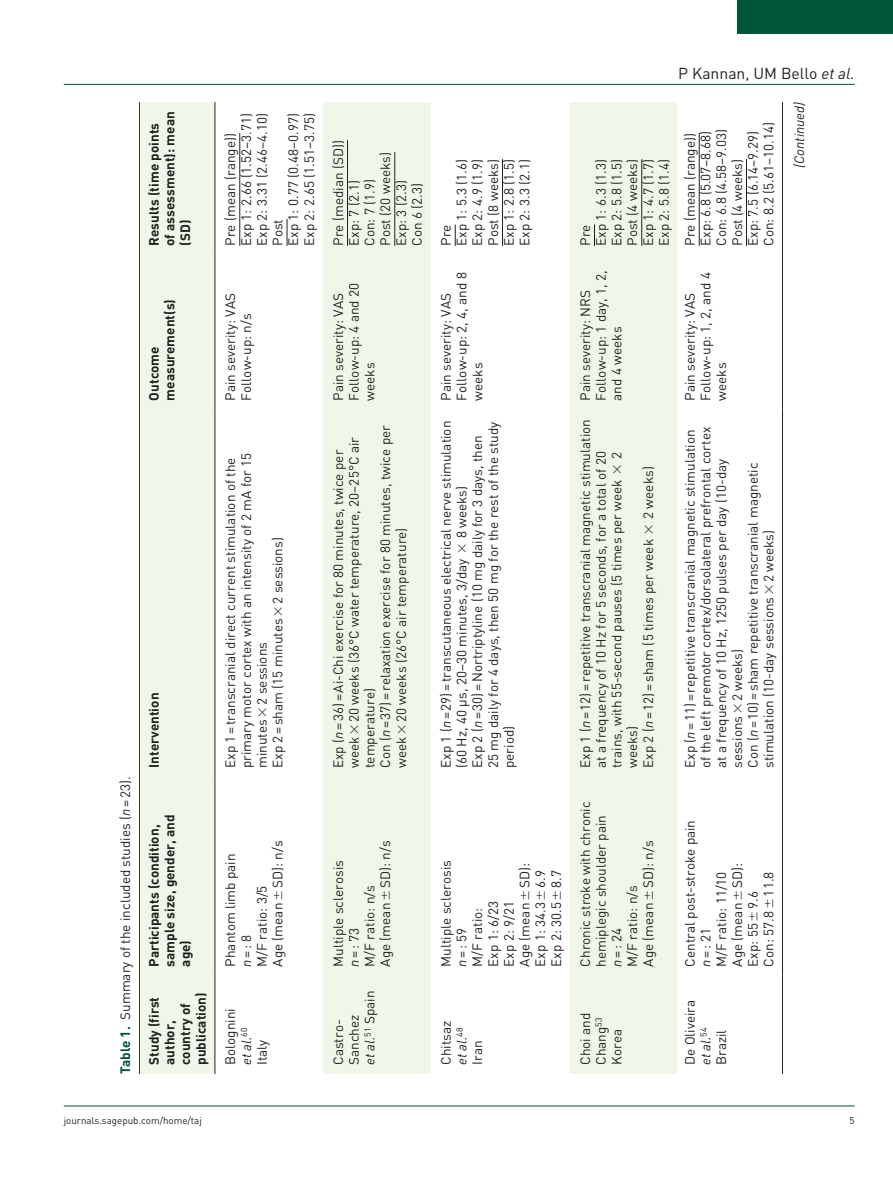
<style>
.page{position:relative;width:893px;height:1191px;background:#fff}
.page>*{position:absolute;margin:0;border:0;box-sizing:border-box;transform-origin:0 0}
.t1{font:15.75px "DIN";color:#231f20}
.t2{font:13.5px/15.8px "DIN";color:#231f20}
.t3{font:700 13.5px/15.8px "DIN";color:#231f20}
.t4{font:italic 13.5px "DIN";color:#231f20}
.t5{font:9.75px "DIN";color:#231f20}
.s1{font-weight:700;color:#015436}
.s2{font-style:italic}
.s3{font-weight:700}
</style>
<div class="page">
<hr style="left:64px;top:84px;width:791px;height:1px;background:#015436">
<hr style="left:64px;top:1105px;width:791px;height:1px;background:#015436">
<div style="left:738px;top:0;width:155px;height:34px;background:#015436"></div>
<hr style="left:139px;top:102px;width:1px;height:972px;background:#231f20">
<div style="left:140px;top:102px;width:75px;height:972px;background:#eff7ea"></div>
<svg style="left:240px;top:102px;width:459px;height:972px"></svg>
<hr style="left:215px;top:975px;width:1px;height:99px;background:#231f20">
<hr style="left:215px;top:777px;width:1px;height:198px;background:#231f20">
<hr style="left:215px;top:410px;width:1px;height:367px;background:#231f20">
<hr style="left:215px;top:255px;width:1px;height:155px;background:#231f20">
<hr style="left:215px;top:102px;width:1px;height:153px;background:#231f20">
<hr style="left:782px;top:975px;width:1px;height:99px;background:#231f20">
<hr style="left:782px;top:777px;width:1px;height:198px;background:#231f20">
<hr style="left:782px;top:410px;width:1px;height:367px;background:#231f20">
<hr style="left:782px;top:255px;width:1px;height:155px;background:#231f20">
<hr style="left:782px;top:102px;width:1px;height:153px;background:#231f20">
<hr style="left:239px;top:133px;width:1px;height:113px;background:#231f20">
<svg style="left:287px;top:219px;width:1px;height:27px"></svg>
<hr style="left:347px;top:140px;width:1px;height:106px;background:#231f20">
<hr style="left:394px;top:152px;width:1px;height:94px;background:#231f20">
<svg style="left:455px;top:224px;width:1px;height:22px"></svg>
<hr style="left:502px;top:159px;width:1px;height:87px;background:#231f20">
<svg style="left:594px;top:224px;width:1px;height:22px"></svg>
<hr style="left:641px;top:159px;width:1px;height:87px;background:#231f20">
<hr style="left:699px;top:133px;width:1px;height:113px;background:#231f20">
<hr style="left:746px;top:159px;width:1px;height:87px;background:#231f20">
<svg style="left:274px;top:891px;width:8px;height:8px"></svg>
<svg style="left:258px;top:708px;width:8px;height:8px"></svg>
<svg style="left:274px;top:607px;width:8px;height:8px"></svg>
<svg style="left:382px;top:891px;width:8px;height:8px"></svg>
<svg style="left:350px;top:725px;width:8px;height:8px"></svg>
<svg style="left:398px;top:725px;width:8px;height:8px"></svg>
<svg style="left:521px;top:891px;width:8px;height:8px"></svg>
<svg style="left:537px;top:891px;width:8px;height:8px"></svg>
<svg style="left:553px;top:891px;width:8px;height:8px"></svg>
<svg style="left:458px;top:544px;width:8px;height:8px"></svg>
<svg style="left:645px;top:891px;width:8px;height:8px"></svg>
<svg style="left:613px;top:465px;width:8px;height:8px"></svg>
<svg style="left:645px;top:525px;width:8px;height:8px"></svg>
<p class="t3" style="left:145px;top:246px;width:136px;rotate:-90deg">Results (time points of assessment): mean (SD)</p>
<p class="t3" style="left:145px;top:400px;width:103px;rotate:-90deg">Outcome measurement(s)</p>
<p class="t3" style="left:145px;top:768px;width:77px;rotate:-90deg">Intervention</p>
<p class="t2" style="left:111px;top:1065px;width:290px;line-height:28.5px;text-indent:-9px;rotate:-90deg"><span class="s1">Table 1.</span> Summary of the included studies (<span class="s2">n</span>=23).<br><span class="s3">Study (first</span></p>
<p class="t3" style="left:145px;top:966px;width:154px;rotate:-90deg">Participants (condition, sample size, gender, and age)</p>
<p class="t3" style="left:161px;top:1065px;width:74px;rotate:-90deg">author, country of publication)</p>
<p class="t2" style="left:222px;top:246px;width:134px;rotate:-90deg">Pre (mean (range))<br>Exp 1: 2.66 (1.52–3.71)<br>Exp 2: 3.31 (2.46–4.10)<br>Post<br>Exp 1: 0.77 (0.48–0.97)<br>Exp 2: 2.65 (1.51–3.75)</p>
<p class="t2" style="left:330px;top:246px;width:107px;rotate:-90deg">Pre (median (SD))<br>Exp: 7 (2.1)<br>Con: 7 (1.9)<br>Post (20 weeks)<br>Exp: 3 (2.3)<br>Con 6 (2.3)</p>
<p class="t2" style="left:222px;top:400px;width:109px;rotate:-90deg">Pain severity: VAS<br>Follow-up: n/s</p>
<p class="t2" style="left:222px;top:768px;width:317px;rotate:-90deg">Exp 1=transcranial direct current stimulation of the primary motor cortex with an intensity of 2 mA for 15 minutes 2 sessions<br>Exp 2=sham (15 minutes 2 sessions)</p>
<p class="t2" style="left:330px;top:400px;width:119px;rotate:-90deg">Pain severity: VAS<br>Follow-up: 4 and 20 weeks</p>
<p class="t2" style="left:330px;top:768px;width:344px;rotate:-90deg">Exp (<span class="s2">n</span>=36)=Ai-Chi exercise for 80 minutes, twice per week 20 weeks (36°C water temperature, 20–25°C air temperature)<br>Con (<span class="s2">n</span>=37)=relaxation exercise for 80 minutes, twice per week 20 weeks (26°C air temperature)</p>
<p class="t2" style="left:222px;top:966px;width:127px;rotate:-90deg">Phantom limb pain <span class="s2">n</span>=: 8<br>M/F ratio: 3/5<br>Age (mean SD): n/s</p>
<p class="t2" style="left:222px;top:1065px;width:58px;rotate:-90deg">Bolognini <span class="s2">et al.</span><sup>60<br></sup>Italy</p>
<p class="t2" style="left:330px;top:966px;width:127px;rotate:-90deg">Multiple sclerosis <span class="s2">n</span>=: 73<br>M/F ratio: n/s<br>Age (mean SD): n/s</p>
<p class="t2" style="left:330px;top:1065px;width:76px;rotate:-90deg">Castro-<br>Sanchez<br><span class="s2">et al.</span><sup>51</sup> Spain</p>
<p class="t2" style="left:438px;top:246px;width:88px;rotate:-90deg">Pre<br>Exp 1: 5.3 (1.6)<br>Exp 2: 4.9 (1.9)<br>Post (8 weeks)<br>Exp 1: 2.8 (1.5)<br>Exp 2: 3.3 (2.1)</p>
<p class="t2" style="left:438px;top:400px;width:130px;rotate:-90deg">Pain severity: VAS<br>Follow-up: 2, 4, and 8 weeks</p>
<p class="t2" style="left:454px;top:768px;width:348px;text-indent:230px;rotate:-90deg">8 weeks)<br>Exp 2 (<span class="s2">n</span>=30)=Nortriptyline (10 mg daily for 3 days, then<br>25 mg daily for 4 days, then 50 mg for the rest of the study period)</p>
<p class="t2" style="left:438px;top:768px;width:349px;rotate:-90deg">Exp 1 (<span class="s2">n</span>=29)=transcutaneous electrical nerve stimulation (60 Hz, 40 µs, 20–30 minutes, 3/day</p>
<p class="t2" style="left:438px;top:966px;width:108px;rotate:-90deg">Multiple sclerosis <span class="s2">n</span>=: 59<br>M/F ratio:<br>Exp 1: 6/23<br>Exp 2: 9/21<br>Age (mean SD):<br>Exp 1: 34.3 6.9<br>Exp 2: 30.5 8.7</p>
<p class="t2" style="left:438px;top:1065px;width:46px;rotate:-90deg">Chitsaz <span class="s2">et al.</span><sup>48<br></sup>Iran</p>
<p class="t1" style="left:678px;top:63px;width:178px">P Kannan, UM Bello <span class="s2">et al.</span></p>
<p class="t2" style="left:577px;top:246px;width:88px;rotate:-90deg">Pre<br>Exp 1: 6.3 (1.3)<br>Exp 2: 5.8 (1.5)<br>Post (4 weeks)<br>Exp 1: 4.7 (1.7)<br>Exp 2: 5.8 (1.4)</p>
<p class="t2" style="left:682px;top:246px;width:125px;rotate:-90deg">Pre (mean (range))<br>Exp: 6.8 (5.07–8.68)<br>Con: 6.8 (4.58–9.03)<br>Post (4 weeks)<br>Exp: 7.5 (6.14–9.29)<br>Con: 8.2 (5.61–10.14)</p>
<p class="t4" style="left:791px;top:168px;width:67px;rotate:-90deg">(Continued)</p>
<p class="t2" style="left:577px;top:400px;width:132px;rotate:-90deg">Pain severity: NRS<br>Follow-up: 1 day, 1, 2, and 4 weeks</p>
<p class="t2" style="left:577px;top:768px;width:350px;rotate:-90deg">Exp 1 (<span class="s2">n</span>=12)=repetitive transcranial magnetic stimulation at a frequency of 10 Hz for 5 seconds, for a total of 20 trains, with 55-second pauses (5 times per week</p>
<p class="t2" style="left:608px;top:459px;width:9px;rotate:-90deg">2</p>
<p class="t2" style="left:640px;top:519px;width:54px;rotate:-90deg">2 weeks)</p>
<p class="t2" style="left:624px;top:768px;width:230px;rotate:-90deg">weeks)<br>Exp 2 (<span class="s2">n</span>=12)=sham (5 times per week</p>
<p class="t2" style="left:682px;top:400px;width:130px;rotate:-90deg">Pain severity: VAS<br>Follow-up: 1, 2, and 4 weeks</p>
<p class="t2" style="left:682px;top:768px;width:343px;rotate:-90deg">Exp (<span class="s2">n</span>=11)=repetitive transcranial magnetic stimulation of the left premotor cortex/dorsolateral prefrontal cortex at a frequency of 10 Hz, 1250 pulses per day (10-day sessions 2 weeks)<br>Con (<span class="s2">n</span>=10)=sham repetitive transcranial magnetic stimulation (10-day sessions 2 weeks)</p>
<p class="t2" style="left:577px;top:966px;width:167px;rotate:-90deg">Chronic stroke with chronic hemiplegic shoulder pain <span class="s2">n</span>=: 24<br>M/F ratio: n/s<br>Age (mean SD): n/s</p>
<p class="t2" style="left:682px;top:966px;width:148px;rotate:-90deg">Central post-stroke pain <span class="s2">n</span>=: 21<br>M/F ratio: 11/10<br>Age (mean SD):<br>Exp: 55 9.6<br>Con: 57.8 11.8</p>
<p class="t2" style="left:577px;top:1065px;width:54px;rotate:-90deg">Choi and<br>Chang<sup>53<br></sup>Korea</p>
<p class="t2" style="left:682px;top:1065px;width:67px;rotate:-90deg">De Oliveira <span class="s2">et al.</span><sup>54<br></sup>Brazil</p>
<p class="t5" style="left:64px;top:1114px;width:140px">journals.sagepub.com/home/taj</p>
<p class="t5" style="left:850px;top:1114px;width:7px">5</p>
</div>
